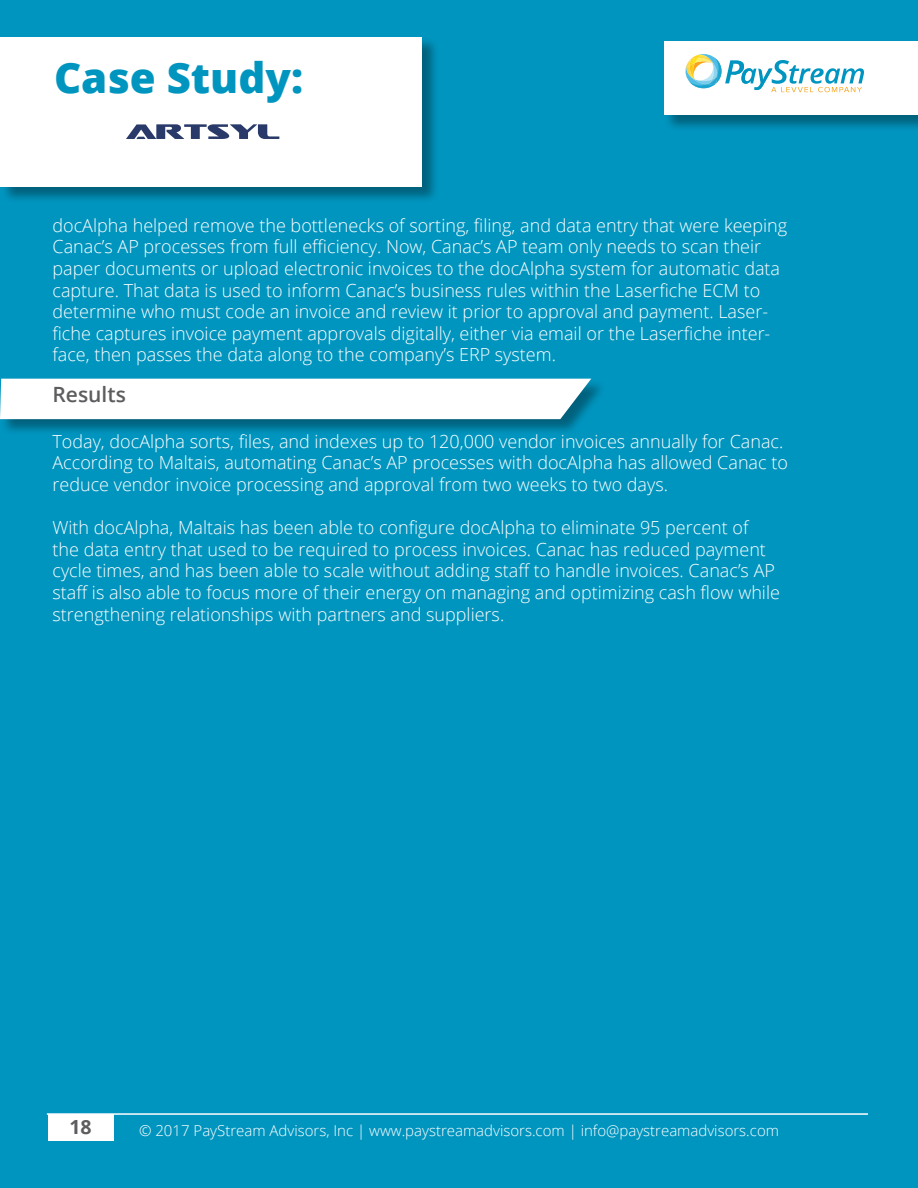
<style>
.page{position:relative;width:918px;height:1188px;background:#fff}
.page>*{position:absolute;margin:0;border:0;box-sizing:border-box;transform-origin:0 0}
.t1{font:800 42px "Open Sans";color:#0095bf}
.t2{font:600 21px "Open Sans";color:#5d5d60}
.t3{font:700 19.5px "Open Sans";color:#5d5d60}
.t4{font:300 18px/21.6px "Open Sans";color:#fff}
.t5{font:300 15px "Open Sans";color:#fff}
</style>
<div class="page">
<div style="left:1px;top:1px;width:917px;height:1187px;background:#0095bf"></div>
<div style="left:1px;top:37px;width:438px;height:167px;background:#000;opacity:.35"></div>
<div style="left:1px;top:37px;width:421px;height:150px;background:#fff"></div>
<hr style="left:47px;top:1113px;width:821px;height:2px;background:#fff">
<div style="left:664px;top:41px;width:254px;height:91px;background:#000;opacity:.35"></div>
<div style="left:664px;top:41px;width:254px;height:74px;background:#fff"></div>
<svg style="left:686px;top:54px;width:178px;height:38px"></svg>
<div style="left:48px;top:1114px;width:65px;height:27px;background:#fff"></div>
<div style="left:0;top:378px;width:607px;height:58px;background:#000;opacity:.35"></div>
<div style="left:0;top:379px;width:591px;height:40px;background:#fff"></div>
<svg style="left:126px;top:124px;width:153px;height:15px"></svg>
<h1 class="t1" style="left:54px;top:46px;width:251px">Case Study:</h1>
<p class="t4" style="left:52px;top:214px;width:736px">docAlpha helped remove the bottlenecks of sorting, filing, and data entry that were keeping Canac’s AP processes from full efficiency. Now, Canac’s AP team only needs to scan their paper documents or upload electronic invoices to the docAlpha system for automatic data capture. That data is used to inform Canac’s business rules within the Laserfiche ECM to determine who must code an invoice and review it prior to approval and payment. Laser&shy;fiche captures invoice payment approvals digitally, either via email or the Laserfiche inter&shy;face, then passes the data along to the company’s ERP system.</p>
<p class="t2" style="left:52px;top:380px;width:75px">Results</p>
<p class="t4" style="left:52px;top:430px;width:737px">Today, docAlpha sorts, files, and indexes up to 120,000 vendor invoices annually for Canac.<br>According to Maltais, automating Canac’s AP processes with docAlpha has allowed Canac to reduce vendor invoice processing and approval from two weeks to two days.</p>
<p class="t4" style="left:52px;top:516px;width:729px">With docAlpha, Maltais has been able to configure docAlpha to eliminate 95 percent of<br>the data entry that used to be required to process invoices. Canac has reduced payment cycle times, and has been able to scale without adding staff to handle invoices. Canac’s AP staff is also able to focus more of their energy on managing and optimizing cash flow while strengthening relationships with partners and suppliers.</p>
<p class="t3" style="left:69px;top:1113px;width:24px">18</p>
<p class="t5" style="left:139px;top:1120px;width:642px">© 2017 PayStream Advisors, Inc | www.paystreamadvisors.com | info@paystreamadvisors.com</p>
</div>
